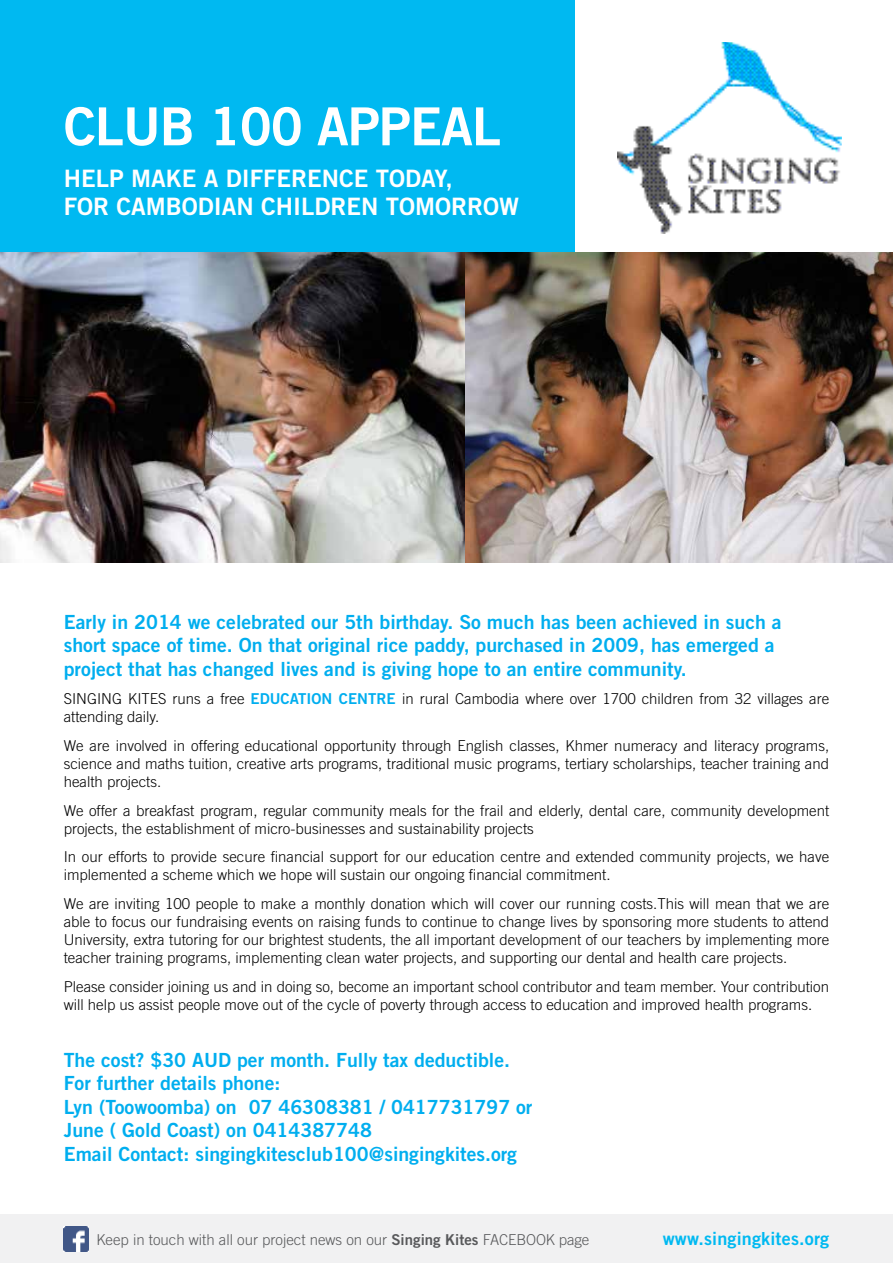
<style>
.page{position:relative;width:893px;height:1263px;background:#fff}
.page>*{position:absolute;margin:0;border:0;box-sizing:border-box;transform-origin:0 0}
.t1{font:52.5px "Trade Gothic Bold Two";letter-spacing:-.02em;color:#fff}
.t2{font:24px/28.5px "Trade Gothic Bold Two";color:#fff}
.t3{font:19.5px/23.4px "Trade Gothic Bold Two";color:#00aeef}
.t4{font:18px "Trade Gothic Bold Two";letter-spacing:.01em;color:#00b9f1}
.t5{font:300 15px/18px "Trade Gothic";color:#000}
.t6{font:300 15px "Trade Gothic";color:#58595b}
.s1{font-family:"Trade Gothic Bold Two";font-weight:400;color:#00aeef}
.s2{font-family:"Trade Gothic Bold Two";font-weight:400}
</style>
<div class="page">
<img style="left:465px;top:252px;width:428px;height:311px">
<img style="left:0;top:252px;width:465px;height:311px">
<div style="left:0;top:1214px;width:893px;height:49px;background:#f1f1f2"></div>
<img style="left:617px;top:43px;width:225px;height:190px">
<div style="left:0;top:0;width:574px;height:252px;background:#00b9f1"></div>
<img style="left:64px;top:1226px;width:25px;height:25px">
<h1 class="t1" style="left:64px;top:94px;width:439px">CLUB 100 APPEAL</h1>
<h2 class="t2" style="left:64px;top:163px;width:457px">HELP MAKE A DIFFERENCE TODAY,<br>FOR CAMBODIAN CHILDREN TOMORROW</h2>
<h3 class="t3" style="left:64px;top:610px;width:719px">Early in 2014 we celebrated our 5th birthday. So much has been achieved in such a short space of time. On that original rice paddy, purchased in 2009, has emerged a project that has changed lives and is giving hope to an entire community.</h3>
<p class="t5" style="left:64px;top:690px;width:767px">SINGING KITES runs a free <span class="s1">EDUCATION CENTRE</span> in rural Cambodia where over 1700 children from 32 villages are attending daily.</p>
<p class="t5" style="left:64px;top:736px;width:767px;text-align:justify">We are involved in offering educational opportunity through English classes, Khmer numeracy and literacy programs, science and maths tuition, creative arts programs, traditional music programs, tertiary scholarships, teacher training and health projects.</p>
<p class="t5" style="left:64px;top:801px;width:767px">We offer a breakfast program, regular community meals for the frail and elderly, dental care, community development projects, the establishment of micro-businesses and sustainability projects</p>
<p class="t5" style="left:64px;top:848px;width:767px">In our efforts to provide secure financial support for our education centre and extended community projects, we have implemented a scheme which we hope will sustain our ongoing financial commitment.</p>
<p class="t5" style="left:64px;top:894px;width:767px;text-align:justify">We are inviting 100 people to make a monthly donation which will cover our running costs.This will mean that we are able to focus our fundraising events on raising funds to continue to change lives by sponsoring more students to attend University, extra tutoring for our brightest students, the all important development of our teachers by implementing more teacher training programs, implementing clean water projects, and supporting our dental and health care projects.</p>
<p class="t5" style="left:64px;top:977px;width:767px">Please consider joining us and in doing so, become an important school contributor and team member. Your contribution will help us assist people move out of the cycle of poverty through access to education and improved health programs.</p>
<h3 class="t3" style="left:64px;top:1048px;width:470px">The cost? $30 AUD per month. Fully tax deductible.<br>For further details phone:<br>Lyn (Toowoomba) on 07 46308381 / 0417731797 or June ( Gold Coast) on 0414387748<br>Email Contact: singingkitesclub100@singingkites.org</h3>
<p class="t6" style="left:96px;top:1231px;width:494px">Keep in touch with all our project news on our <span class="s2">Singing Kites</span> FACEBOOK page</p>
<p class="t4" style="left:663px;top:1228px;width:168px">www.singingkites.org</p>
</div>
